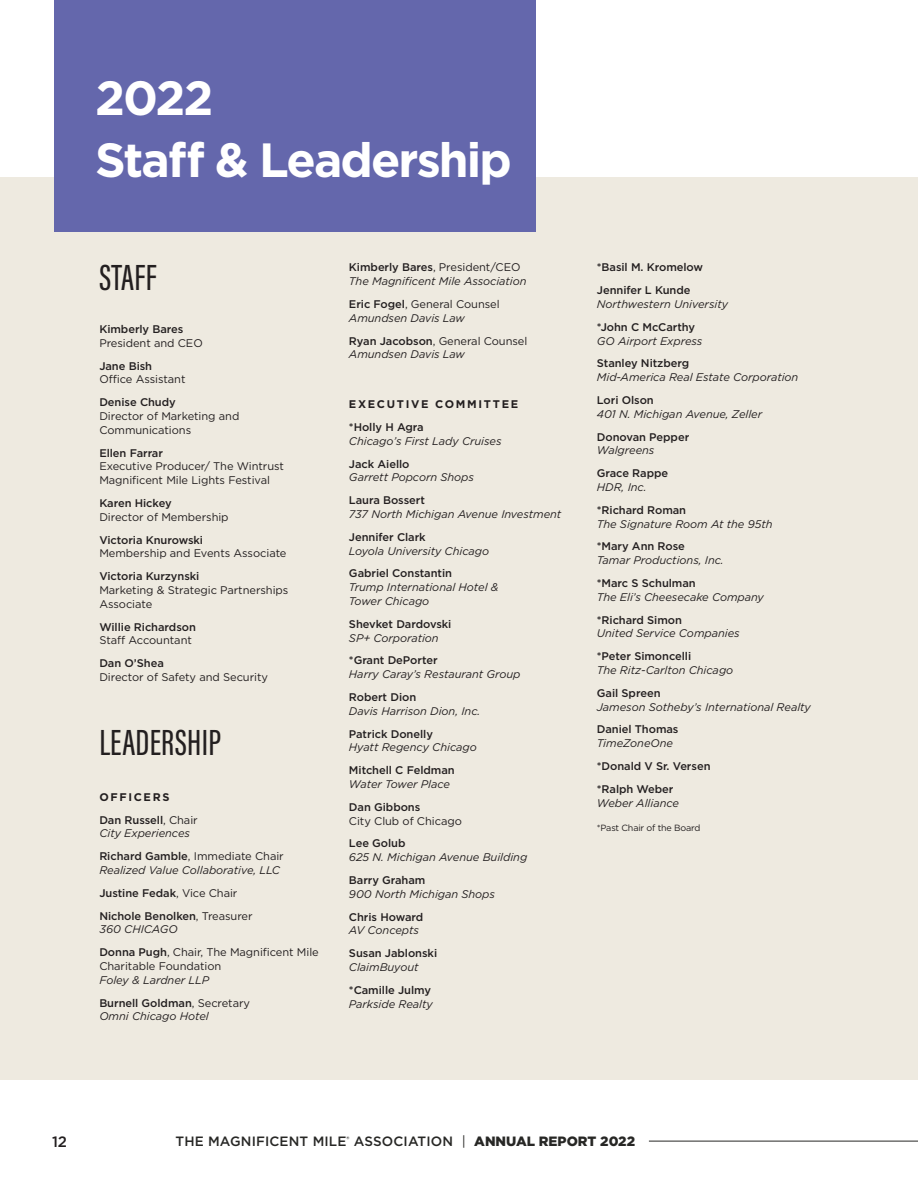
<style>
.page{position:relative;width:918px;height:1188px;background:#fff}
.page>*{position:absolute;margin:0;border:0;box-sizing:border-box;transform-origin:0 0}
.large_header{font:700 48px "Gotham";letter-spacing:-.04em;color:#fff}
.Acumin_Condensed_25{font:37.5px "Acumin Variable Concept";letter-spacing:.005em;color:#231f20}
.t1{font:500 15px "Gotham";color:#231f20}
.t2{font:500 13.5px "Gotham";letter-spacing:.01em;color:#272725}
.NEW_Member_Listing{font:italic 11.1px/13.8px "Gotham";letter-spacing:-.005em;color:#231f20}
.NEW_Member_Listing-2{font:11.1px/13.8px "Gotham";letter-spacing:-.005em;color:#231f20}
.NEW_Member_Listing-3{font:500 11.1px/13.8px "Gotham";letter-spacing:-.005em;color:#231f20}
.NEW_Member_list_caps{font:700 11.1px "Gotham";letter-spacing:.15em;color:#231f20}
.Footnote{font:9px "Gotham";letter-spacing:-.02em;color:#231f20}
.s1{font-weight:500}
.s2{font-weight:400}
.s3{font-weight:500;font-style:normal}
.s4{font-style:normal}
.s5{font-weight:400;font-style:italic}
.s6{font-style:italic}
.s7{font-weight:900}
</style>
<div class="page">
<hr style="left:649px;top:1141px;width:269px;height:1px;background:#272725">
<div style="left:0;top:177px;width:918px;height:903px;background:#eeeae0"></div>
<div style="left:54px;top:0;width:482px;height:232px;background:#6467ac"></div>
<p class="large_header" style="left:95px;top:66px;width:120px">2022</p>
<p class="large_header" style="left:95px;top:128px;width:418px">Staff &amp; Leadership</p>
<p class="Acumin_Condensed_25" style="left:99px;top:251px;width:59px">STAFF</p>
<p class="NEW_Member_Listing-2" style="left:99px;top:322px;width:105px"><span class="s1">Kimberly Bares<br></span>President and CEO</p>
<p class="NEW_Member_Listing-2" style="left:99px;top:358px;width:88px"><span class="s1">Jane Bish<br></span>Office Assistant</p>
<p class="NEW_Member_Listing-2" style="left:99px;top:395px;width:142px"><span class="s1">Denise Chudy<br></span>Director of Marketing and<br>Communications</p>
<p class="NEW_Member_Listing-2" style="left:99px;top:445px;width:186px"><span class="s1">Ellen Farrar<br></span>Executive Producer/ The Wintrust<br>Magnificent Mile Lights Festival</p>
<p class="NEW_Member_Listing-2" style="left:99px;top:496px;width:131px"><span class="s1">Karen Hickey<br></span>Director of Membership</p>
<p class="NEW_Member_Listing-2" style="left:99px;top:532px;width:189px"><span class="s1">Victoria Knurowski<br></span>Membership and Events Associate</p>
<p class="NEW_Member_Listing-2" style="left:99px;top:569px;width:191px"><span class="s1">Victoria Kurzynski<br></span>Marketing &amp; Strategic Partnerships<br>Associate</p>
<p class="NEW_Member_Listing-3" style="left:99px;top:620px;width:98px">Willie Richardson<br><span class="s2">Staff Accountant</span></p>
<p class="NEW_Member_Listing-2" style="left:99px;top:656px;width:170px"><span class="s1">Dan O’Shea<br></span>Director of Safety and Security</p>
<p class="Acumin_Condensed_25" style="left:99px;top:717px;width:123px">LEADERSHIP</p>
<p class="NEW_Member_list_caps" style="left:99px;top:790px;width:72px">OFFICERS</p>
<p class="NEW_Member_Listing" style="left:99px;top:813px;width:100px"><span class="s3">Dan Russell</span><span class="s4">, Chair<br></span>City Experiences</p>
<p class="NEW_Member_Listing" style="left:99px;top:849px;width:186px"><span class="s3">Richard Gamble</span><span class="s4">, Immediate Chair<br></span>Realized Value Collaborative, LLC</p>
<p class="NEW_Member_Listing-3" style="left:99px;top:886px;width:140px">Justine Fedak<span class="s2">, Vice Chair</span></p>
<p class="NEW_Member_Listing-3" style="left:99px;top:909px;width:155px">Nichole Benolken<span class="s2">, Treasurer<br></span><span class="s5">360 CHICAGO</span></p>
<p class="NEW_Member_Listing-2" style="left:99px;top:945px;width:221px"><span class="s1">Donna Pugh</span>, Chair, The Magnificent Mile<br>Charitable Foundation<br><span class="s6">Foley &amp; Lardner LLP</span></p>
<p class="NEW_Member_Listing" style="left:99px;top:996px;width:152px"><span class="s3">Burnell Goldman</span><span class="s4">, Secretary<br></span>Omni Chicago Hotel</p>
<p class="NEW_Member_Listing" style="left:349px;top:260px;width:179px"><span class="s3">Kimberly Bares</span><span class="s4">, President/CEO<br></span>The Magnificent Mile Association</p>
<p class="NEW_Member_Listing" style="left:349px;top:297px;width:152px"><span class="s3">Eric Fogel</span><span class="s4">, General Counsel<br></span>Amundsen Davis Law</p>
<p class="NEW_Member_Listing" style="left:349px;top:333px;width:180px"><span class="s3">Ryan Jacobson</span><span class="s4">, General Counsel<br></span>Amundsen Davis Law</p>
<p class="NEW_Member_list_caps" style="left:349px;top:397px;width:171px">EXECUTIVE COMMITTEE</p>
<p class="NEW_Member_Listing" style="left:349px;top:420px;width:154px"><span class="s3">*Holly H Agra<br></span>Chicago’s First Lady Cruises</p>
<p class="NEW_Member_Listing" style="left:349px;top:456px;width:127px"><span class="s3">Jack Aiello<br></span>Garrett Popcorn Shops</p>
<p class="NEW_Member_Listing" style="left:349px;top:493px;width:214px"><span class="s3">Laura Bossert<br></span>737 North Michigan Avenue Investment</p>
<p class="NEW_Member_Listing" style="left:349px;top:530px;width:142px"><span class="s3">Jennifer Clark<br></span>Loyola University Chicago</p>
<p class="NEW_Member_Listing" style="left:349px;top:566px;width:151px"><span class="s3">Gabriel Constantin<br></span>Trump International Hotel &amp;<br>Tower Chicago</p>
<p class="NEW_Member_Listing-3" style="left:349px;top:617px;width:104px">Shevket Dardovski<br><span class="s5">SP+ Corporation</span></p>
<p class="NEW_Member_Listing" style="left:349px;top:653px;width:173px"><span class="s3">*Grant DePorter<br></span>Harry Caray’s Restaurant Group</p>
<p class="NEW_Member_Listing" style="left:349px;top:690px;width:133px"><span class="s3">Robert Dion<br></span>Davis Harrison Dion, Inc.</p>
<p class="NEW_Member_Listing" style="left:349px;top:726px;width:129px"><span class="s3">Patrick Donelly<br></span>Hyatt Regency Chicago</p>
<p class="NEW_Member_Listing-3" style="left:349px;top:763px;width:107px">Mitchell C Feldman<br><span class="s5">Water Tower Place</span></p>
<p class="NEW_Member_Listing-2" style="left:349px;top:800px;width:114px"><span class="s1">Dan Gibbons<br></span>City Club of Chicago</p>
<p class="NEW_Member_Listing" style="left:349px;top:836px;width:180px"><span class="s3">Lee Golub<br></span>625 N. Michigan Avenue Building</p>
<p class="NEW_Member_Listing" style="left:349px;top:873px;width:148px"><span class="s3">Barry Graham<br></span>900 North Michigan Shops</p>
<p class="NEW_Member_Listing-3" style="left:349px;top:910px;width:76px">Chris Howard<br><span class="s5">AV Concepts</span></p>
<p class="NEW_Member_Listing-3" style="left:349px;top:946px;width:90px">Susan Jablonski<br><span class="s5">ClaimBuyout</span></p>
<p class="NEW_Member_Listing" style="left:349px;top:983px;width:85px"><span class="s3">*Camille Julmy<br></span>Parkside Realty</p>
<p class="NEW_Member_Listing-3" style="left:597px;top:260px;width:108px">*Basil M. Kromelow</p>
<p class="NEW_Member_Listing" style="left:597px;top:283px;width:133px"><span class="s3">Jennifer L Kunde<br></span>Northwestern University</p>
<p class="NEW_Member_Listing" style="left:597px;top:320px;width:107px"><span class="s3">*John C McCarthy<br></span>GO Airport Express</p>
<p class="NEW_Member_Listing" style="left:597px;top:356px;width:203px"><span class="s3">Stanley Nitzberg<br></span>Mid-America Real Estate Corporation</p>
<p class="NEW_Member_Listing" style="left:597px;top:393px;width:167px"><span class="s3">Lori Olson<br></span>401 N. Michigan Avenue, Zeller</p>
<p class="NEW_Member_Listing-3" style="left:597px;top:430px;width:94px">Donovan Pepper<br><span class="s5">Walgreens</span></p>
<p class="NEW_Member_Listing-3" style="left:597px;top:466px;width:73px">Grace Rappe<br><span class="s5">HDR, Inc.</span></p>
<p class="NEW_Member_Listing" style="left:597px;top:503px;width:177px"><span class="s3">*Richard Roman<br></span>The Signature Room At the 95th</p>
<p class="NEW_Member_Listing" style="left:597px;top:539px;width:128px"><span class="s3">*Mary Ann Rose<br></span>Tamar Productions, Inc.</p>
<p class="NEW_Member_Listing" style="left:597px;top:576px;width:169px"><span class="s3">*Marc S Schulman<br></span>The Eli’s Cheesecake Company</p>
<p class="NEW_Member_Listing" style="left:597px;top:612px;width:144px"><span class="s3">*Richard Simon<br></span>United Service Companies</p>
<p class="NEW_Member_Listing" style="left:597px;top:649px;width:138px"><span class="s3">*Peter Simoncelli<br></span>The Ritz-Carlton Chicago</p>
<p class="NEW_Member_Listing" style="left:597px;top:686px;width:216px"><span class="s3">Gail Spreen<br></span>Jameson Sotheby’s International Realty</p>
<p class="NEW_Member_Listing-3" style="left:597px;top:722px;width:83px">Daniel Thomas<br><span class="s5">TimeZoneOne</span></p>
<p class="NEW_Member_Listing-3" style="left:597px;top:759px;width:115px">*Donald V Sr. Versen</p>
<p class="NEW_Member_Listing" style="left:597px;top:782px;width:84px"><span class="s3">*Ralph Weber<br></span>Weber Alliance</p>
<p class="Footnote" style="left:597px;top:822px;width:105px">*Past Chair of the Board</p>
<h3 class="t1" style="left:52px;top:1132px;width:16px">12</h3>
<p class="t2" style="left:176px;top:1132px;width:461px">THE MAGNIFICENT MILE<sup>®</sup> ASSOCIATION <span class="s2">|</span> <span class="s7">ANNUAL REPORT 2022</span></p>
</div>
